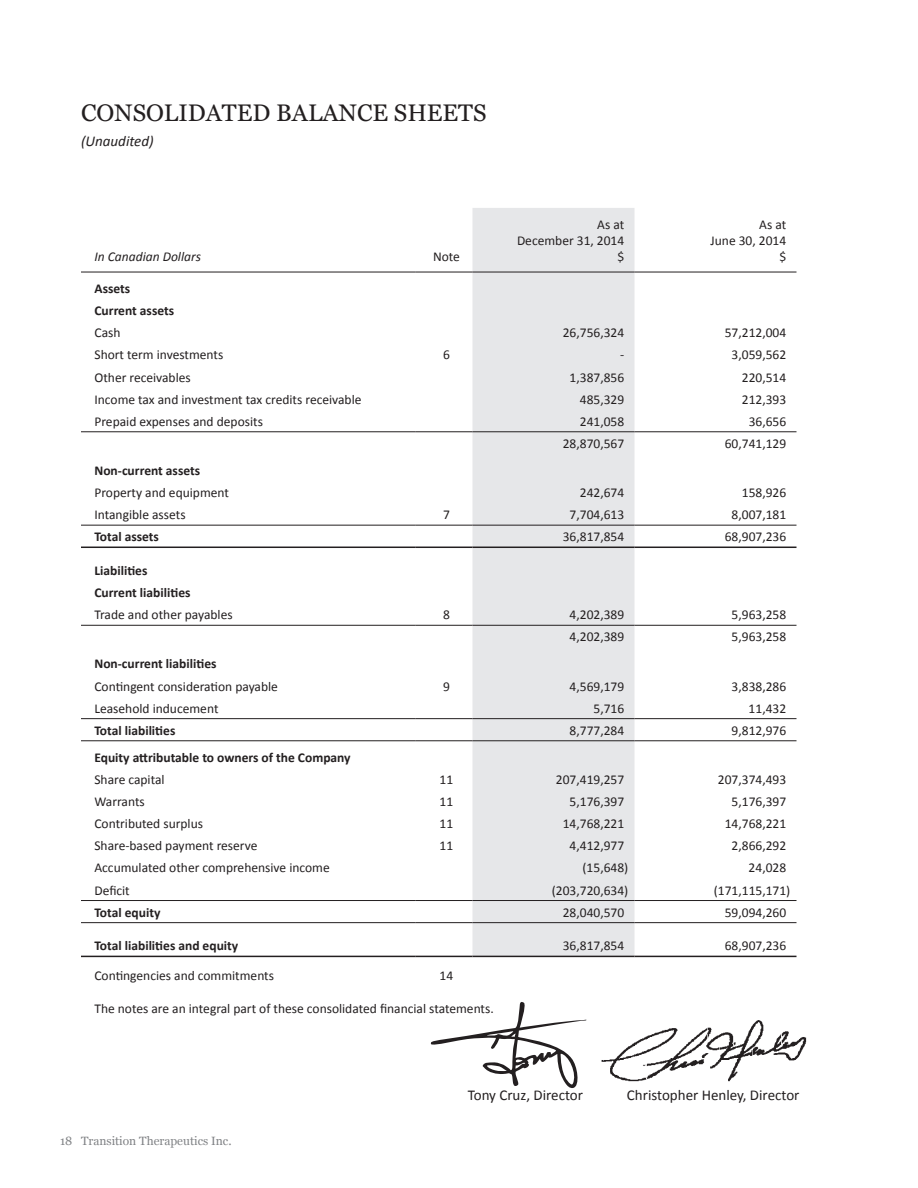
<style>
.page{position:relative;width:918px;height:1188px;background:#fff}
.page>*{position:absolute;margin:0;border:0;box-sizing:border-box;transform-origin:0 0}
.t1{font:24px "Georgia";color:#231f20}
.t2{font:15px "Calibri";color:#231f20}
.t3{font:italic 15px "Calibri";color:#231f20}
.t4{font:13.5px/16.2px "Calibri";color:#231f20;text-align:right}
.t5{font:700 13.5px/22.2px "Calibri";color:#231f20}
.t6{font:italic 13.5px "Calibri";color:#231f20}
.t7{font:12px "Georgia";color:#808285}
</style>
<div class="page">
<div style="left:472px;top:208px;width:162px;height:748px;background:#e6e7e9"></div>
<hr style="left:81px;top:272px;width:335px;height:1px;background:#231f20">
<hr style="left:416px;top:272px;width:57px;height:1px;background:#231f20">
<hr style="left:472px;top:272px;width:162px;height:1px;background:#231f20">
<hr style="left:634px;top:272px;width:162px;height:1px;background:#231f20">
<hr style="left:81px;top:431px;width:335px;height:1px;background:#231f20">
<hr style="left:416px;top:431px;width:57px;height:1px;background:#231f20">
<hr style="left:472px;top:431px;width:162px;height:1px;background:#231f20">
<hr style="left:634px;top:431px;width:162px;height:1px;background:#231f20">
<hr style="left:81px;top:625px;width:335px;height:1px;background:#231f20">
<hr style="left:416px;top:625px;width:57px;height:1px;background:#231f20">
<hr style="left:472px;top:625px;width:162px;height:1px;background:#231f20">
<hr style="left:634px;top:625px;width:162px;height:1px;background:#231f20">
<hr style="left:81px;top:718px;width:335px;height:1px;background:#231f20">
<hr style="left:416px;top:718px;width:57px;height:1px;background:#231f20">
<hr style="left:472px;top:718px;width:162px;height:1px;background:#231f20">
<hr style="left:634px;top:718px;width:162px;height:1px;background:#231f20">
<hr style="left:81px;top:922px;width:335px;height:1px;background:#231f20">
<hr style="left:416px;top:922px;width:57px;height:1px;background:#231f20">
<hr style="left:472px;top:922px;width:162px;height:1px;background:#231f20">
<hr style="left:634px;top:922px;width:162px;height:1px;background:#231f20">
<hr style="left:81px;top:547px;width:335px;height:1px;background:#231f20">
<hr style="left:416px;top:547px;width:57px;height:1px;background:#231f20">
<hr style="left:472px;top:547px;width:162px;height:1px;background:#231f20">
<hr style="left:634px;top:547px;width:162px;height:1px;background:#231f20">
<hr style="left:81px;top:956px;width:335px;height:1px;background:#231f20">
<hr style="left:416px;top:956px;width:57px;height:1px;background:#231f20">
<hr style="left:472px;top:956px;width:162px;height:1px;background:#231f20">
<hr style="left:634px;top:956px;width:162px;height:1px;background:#231f20">
<hr style="left:81px;top:525px;width:335px;height:1px;background:#231f20">
<hr style="left:416px;top:525px;width:57px;height:1px;background:#231f20">
<hr style="left:472px;top:525px;width:162px;height:1px;background:#231f20">
<hr style="left:634px;top:525px;width:162px;height:1px;background:#231f20">
<hr style="left:81px;top:740px;width:335px;height:1px;background:#231f20">
<hr style="left:416px;top:740px;width:57px;height:1px;background:#231f20">
<hr style="left:472px;top:740px;width:162px;height:1px;background:#231f20">
<hr style="left:634px;top:740px;width:162px;height:1px;background:#231f20">
<hr style="left:81px;top:900px;width:335px;height:1px;background:#231f20">
<hr style="left:416px;top:900px;width:57px;height:1px;background:#231f20">
<hr style="left:472px;top:900px;width:162px;height:1px;background:#231f20">
<hr style="left:634px;top:900px;width:162px;height:1px;background:#231f20">
<svg style="left:602px;top:1020px;width:204px;height:61px"></svg>
<svg style="left:431px;top:1002px;width:156px;height:86px"></svg>
<h1 class="t1" style="left:81px;top:98px;width:407px">CONSOLIDATED BALANCE SHEETS</h1>
<p class="t3" style="left:81px;top:131px;width:74px">(Unaudited)</p>
<p class="t6" style="left:94px;top:248px;width:108px">In Canadian Dollars</p>
<p class="t4" style="left:433px;top:249px;width:28px">Note</p>
<p class="t4" style="left:517px;top:216px;width:109px">As at<br>December 31, 2014 $</p>
<p class="t4" style="left:711px;top:216px;width:77px">As at<br>June 30, 2014 $</p>
<p class="t5" style="left:94px;top:277px;width:81px">Assets<br>Current assets</p>
<p class="t4" style="left:94px;top:325px;width:28px">Cash</p>
<p class="t4" style="left:563px;top:325px;width:63px">26,756,324</p>
<p class="t4" style="left:725px;top:325px;width:63px">57,212,004</p>
<p class="t4" style="left:94px;top:347px;width:130px">Short term investments</p>
<p class="t4" style="left:443px;top:347px;width:8px">6</p>
<p class="t4" style="left:620px;top:347px;width:6px">-</p>
<p class="t4" style="left:732px;top:347px;width:56px">3,059,562</p>
<p class="t4" style="left:94px;top:369px;width:98px">Other receivables</p>
<p class="t4" style="left:570px;top:369px;width:56px">1,387,856</p>
<p class="t4" style="left:742px;top:369px;width:46px">220,514</p>
<p class="t4" style="left:94px;top:391px;width:269px">Income tax and investment tax credits receivable</p>
<p class="t4" style="left:580px;top:391px;width:46px">485,329</p>
<p class="t4" style="left:742px;top:391px;width:46px">212,393</p>
<p class="t4" style="left:94px;top:413px;width:170px">Prepaid expenses and deposits</p>
<p class="t4" style="left:580px;top:413px;width:46px">241,058</p>
<p class="t4" style="left:749px;top:413px;width:39px">36,656</p>
<p class="t4" style="left:563px;top:435px;width:63px">28,870,567</p>
<p class="t4" style="left:725px;top:435px;width:63px">60,741,129</p>
<p class="t5" style="left:94px;top:459px;width:107px">Non-current assets</p>
<p class="t4" style="left:94px;top:485px;width:136px">Property and equipment</p>
<p class="t4" style="left:580px;top:485px;width:46px">242,674</p>
<p class="t4" style="left:742px;top:485px;width:46px">158,926</p>
<p class="t4" style="left:94px;top:507px;width:93px">Intangible assets</p>
<p class="t4" style="left:443px;top:507px;width:8px">7</p>
<p class="t4" style="left:570px;top:507px;width:56px">7,704,613</p>
<p class="t4" style="left:732px;top:507px;width:56px">8,007,181</p>
<p class="t5" style="left:94px;top:526px;width:66px">Total assets</p>
<p class="t4" style="left:563px;top:529px;width:63px">36,817,854</p>
<p class="t4" style="left:725px;top:529px;width:63px">68,907,236</p>
<p class="t5" style="left:94px;top:559px;width:98px">Liabilities<br>Current liabilities</p>
<p class="t4" style="left:94px;top:607px;width:140px">Trade and other payables</p>
<p class="t4" style="left:443px;top:607px;width:8px">8</p>
<p class="t4" style="left:570px;top:607px;width:56px">4,202,389</p>
<p class="t4" style="left:732px;top:607px;width:56px">5,963,258</p>
<p class="t4" style="left:570px;top:629px;width:56px">4,202,389</p>
<p class="t4" style="left:732px;top:629px;width:56px">5,963,258</p>
<p class="t5" style="left:94px;top:653px;width:124px">Non-current liabilities</p>
<p class="t4" style="left:94px;top:678px;width:185px">Contingent consideration payable</p>
<p class="t4" style="left:443px;top:678px;width:8px">9</p>
<p class="t4" style="left:570px;top:678px;width:56px">4,569,179</p>
<p class="t4" style="left:732px;top:678px;width:56px">3,838,286</p>
<p class="t4" style="left:94px;top:700px;width:126px">Leasehold inducement</p>
<p class="t4" style="left:594px;top:700px;width:32px">5,716</p>
<p class="t4" style="left:749px;top:700px;width:39px">11,432</p>
<p class="t5" style="left:94px;top:719px;width:82px">Total liabilities</p>
<p class="t4" style="left:570px;top:722px;width:56px">8,777,284</p>
<p class="t4" style="left:732px;top:722px;width:56px">9,812,976</p>
<p class="t5" style="left:94px;top:746px;width:258px">Equity attributable to owners of the Company</p>
<p class="t4" style="left:94px;top:771px;width:72px">Share capital</p>
<p class="t4" style="left:440px;top:771px;width:15px">11</p>
<p class="t4" style="left:556px;top:771px;width:70px">207,419,257</p>
<p class="t4" style="left:718px;top:771px;width:70px">207,374,493</p>
<p class="t4" style="left:94px;top:794px;width:52px">Warrants</p>
<p class="t4" style="left:440px;top:794px;width:15px">11</p>
<p class="t4" style="left:570px;top:794px;width:56px">5,176,397</p>
<p class="t4" style="left:732px;top:794px;width:56px">5,176,397</p>
<p class="t4" style="left:94px;top:816px;width:110px">Contributed surplus</p>
<p class="t4" style="left:440px;top:816px;width:15px">11</p>
<p class="t4" style="left:563px;top:816px;width:63px">14,768,221</p>
<p class="t4" style="left:725px;top:816px;width:63px">14,768,221</p>
<p class="t4" style="left:94px;top:838px;width:165px">Share-based payment reserve</p>
<p class="t4" style="left:440px;top:838px;width:15px">11</p>
<p class="t4" style="left:570px;top:838px;width:56px">4,412,977</p>
<p class="t4" style="left:732px;top:838px;width:56px">2,866,292</p>
<p class="t4" style="left:94px;top:860px;width:237px">Accumulated other comprehensive income</p>
<p class="t4" style="left:583px;top:860px;width:47px">(15,648)</p>
<p class="t4" style="left:749px;top:860px;width:39px">24,028</p>
<p class="t4" style="left:94px;top:882px;width:37px">Deficit</p>
<p class="t4" style="left:552px;top:882px;width:78px">(203,720,634)</p>
<p class="t4" style="left:714px;top:882px;width:78px">(171,115,171)</p>
<p class="t5" style="left:94px;top:901px;width:68px">Total equity</p>
<p class="t4" style="left:563px;top:904px;width:63px">28,040,570</p>
<p class="t4" style="left:725px;top:904px;width:63px">59,094,260</p>
<p class="t5" style="left:94px;top:935px;width:145px">Total liabilities and equity</p>
<p class="t4" style="left:563px;top:938px;width:63px">36,817,854</p>
<p class="t4" style="left:725px;top:938px;width:63px">68,907,236</p>
<p class="t4" style="left:94px;top:967px;width:181px">Contingencies and commitments</p>
<p class="t4" style="left:440px;top:967px;width:15px">14</p>
<p class="t4" style="left:94px;top:1001px;width:401px">The notes are an integral part of these consolidated financial statements.</p>
<p class="t7" style="left:60px;top:1133px;width:173px">18 Transition Therapeutics Inc.</p>
<p class="t2" style="left:468px;top:1086px;width:117px">Tony Cruz, Director</p>
<p class="t2" style="left:627px;top:1086px;width:174px">Christopher Henley, Director</p>
</div>
